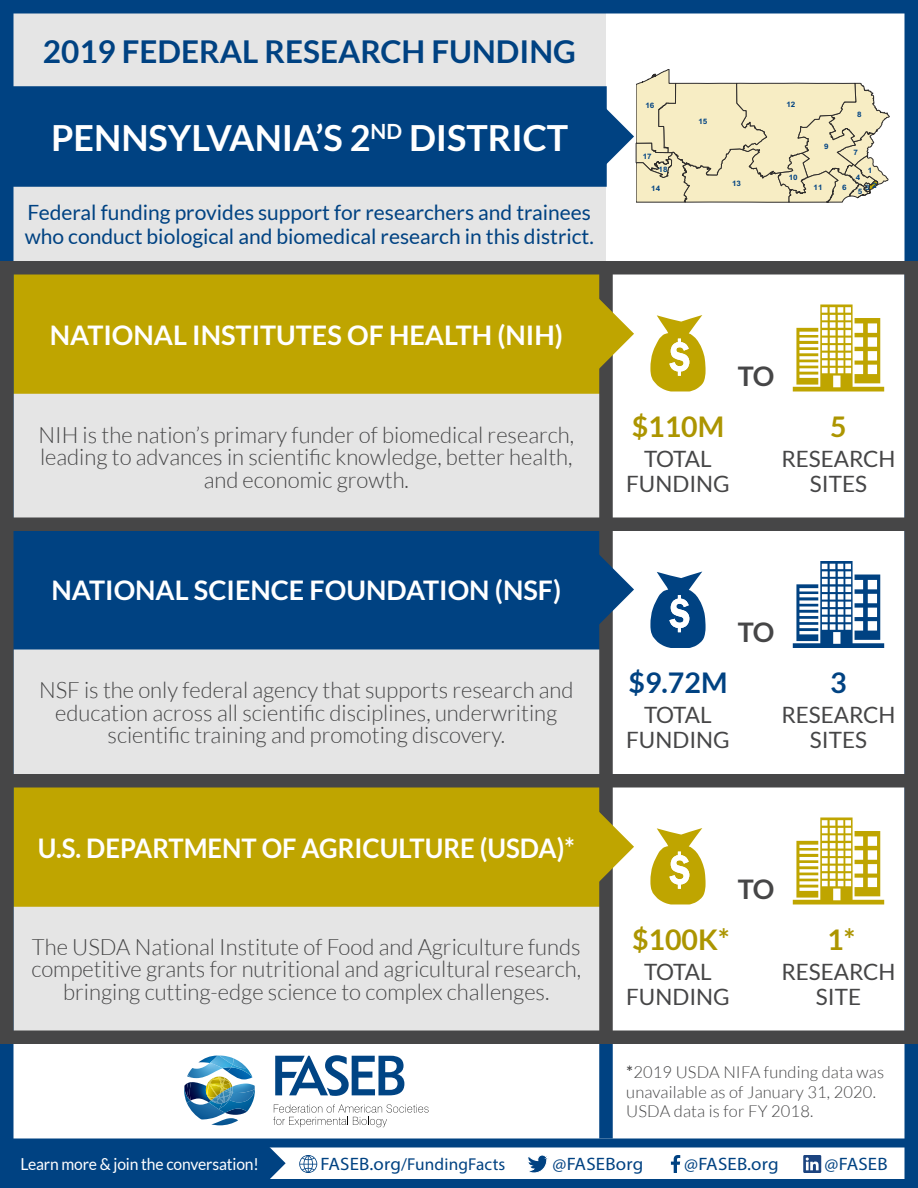
<style>
.page{position:relative;width:918px;height:1188px;background:#fff}
.page>*{position:absolute;margin:0;border:0;box-sizing:border-box;transform-origin:0 0}
.t1{font:700 36px "Lato";color:#fff}
.t2{font:700 31.5px "Lato";color:#004282}
.t3{font:700 28.5px "Lato";color:#ac9500}
.t4{font:700 28.5px "Lato";color:#004282}
.t5{font:700 27px "Lato";color:#fff}
.t6{font:700 27px "Lato";color:#fff;scale:.95 1}
.t7{font:700 27px "Lato";color:#464647}
.t8{font:300 22.5px/22.5px "Lato";color:#464647;text-align:center}
.t9{font:22.5px/25.5px "Lato";color:#464647;text-align:center}
.t10{font:21px/24px "Lato";color:#004282}
.t11{font:18px "Myriad Pro";letter-spacing:.01em;color:#004282;scale:1.05 1}
.t12{font:17.25px "Myriad Pro";letter-spacing:.01em;color:#004282}
.t13{font:300 16.5px/19.5px "Lato";letter-spacing:.01em;color:#464647}
.t14{font:16.5px "Lato";letter-spacing:-.01em;color:#fff;scale:.95 1}
.t15{font:700 7.5px/16.2px "Arial";color:#004282;text-align:center;scale:1.08 1}
.s1{font-weight:600}
.s2{font-size:18px}
</style>
<div class="page">
<svg style="left:266px;top:1148px;width:20px;height:30px"></svg>
<div style="left:0;top:1143px;width:266px;height:41px;background:#004282"></div>
<div style="left:0;top:1138px;width:918px;height:50px;border:9px solid #004282"></div>
<svg style="left:299px;top:1155px;width:18px;height:18px"></svg>
<svg style="left:528px;top:1155px;width:20px;height:18px"></svg>
<svg style="left:671px;top:1155px;width:9px;height:18px"></svg>
<svg style="left:803px;top:1155px;width:18px;height:18px"></svg>
<svg style="left:273px;top:1104px;width:156px;height:23px"></svg>
<svg style="left:275px;top:1055px;width:129px;height:41px"></svg>
<img style="left:184px;top:1056px;width:71px;height:69px">
<div style="left:13px;top:186px;width:593px;height:76px;background:#e5e5e5"></div>
<div style="left:13px;top:13px;width:593px;height:75px;background:#e5e5e5"></div>
<div style="left:13px;top:905px;width:587px;height:126px;background:#e5e5e5"></div>
<div style="left:13px;top:649px;width:587px;height:126px;background:#e5e5e5"></div>
<div style="left:13px;top:393px;width:587px;height:126px;background:#e5e5e5"></div>
<div style="left:14px;top:788px;width:585px;height:118px;background:#bfa500"></div>
<div style="left:13px;top:787px;width:587px;height:120px;border:2px solid #bfa500"></div>
<div style="left:14px;top:530px;width:585px;height:119px;background:#004282"></div>
<div style="left:13px;top:530px;width:587px;height:120px;border:2px solid #004282"></div>
<div style="left:14px;top:274px;width:585px;height:119px;background:#bfa500"></div>
<div style="left:13px;top:274px;width:587px;height:120px;border:2px solid #bfa500"></div>
<div style="left:599px;top:263px;width:14px;height:774px;background:#464647"></div>
<svg style="left:597px;top:547px;width:37px;height:85px"></svg>
<svg style="left:597px;top:291px;width:37px;height:85px"></svg>
<div style="left:0;top:0;width:14px;height:1188px;background:#004282"></div>
<div style="left:904px;top:0;width:14px;height:1188px;background:#004282"></div>
<div style="left:0;top:1030px;width:918px;height:14px;background:#464647"></div>
<div style="left:0;top:518px;width:918px;height:13px;background:#464647"></div>
<div style="left:0;top:774px;width:918px;height:14px;background:#464647"></div>
<div style="left:904px;top:261px;width:14px;height:783px;background:#464647"></div>
<svg style="left:650px;top:828px;width:56px;height:76px"></svg>
<svg style="left:793px;top:818px;width:91px;height:87px"></svg>
<div style="left:0;top:0;width:918px;height:14px;background:#004282"></div>
<div style="left:0;top:261px;width:14px;height:783px;background:#464647"></div>
<svg style="left:597px;top:804px;width:37px;height:85px"></svg>
<svg style="left:650px;top:572px;width:56px;height:76px"></svg>
<svg style="left:793px;top:561px;width:91px;height:87px"></svg>
<svg style="left:650px;top:315px;width:56px;height:77px"></svg>
<svg style="left:793px;top:305px;width:91px;height:87px"></svg>
<div style="left:14px;top:87px;width:592px;height:99px;background:#004282"></div>
<div style="left:13px;top:86px;width:594px;height:101px;border:2px solid #004282"></div>
<div style="left:0;top:261px;width:918px;height:13px;background:#464647"></div>
<svg style="left:591px;top:69px;width:298px;height:133px"></svg>
<div style="left:599px;top:1044px;width:14px;height:94px;background:#004282"></div>
<h2 class="t2" style="left:43px;top:33px;width:535px">2019 FEDERAL RESEARCH FUNDING</h2>
<h1 class="t1" style="left:51px;top:117px;width:519px">PENNSYLVANIA’S 2<sup>ND</sup> DISTRICT</h1>
<p class="t10" style="left:25px;top:201px;width:571px">Federal funding provides support for researchers and trainees who conduct biological and biomedical research in this district.</p>
<p class="t5" style="left:50px;top:319px;width:515px">NATIONAL INSTITUTES OF HEALTH (NIH)</p>
<p class="t8" style="left:38px;top:423px;width:537px">NIH is the nation’s primary funder of biomedical research, leading to advances in scientific knowledge, better health, and economic growth.</p>
<p class="t5" style="left:52px;top:575px;width:511px">NATIONAL SCIENCE FOUNDATION (NSF)</p>
<p class="t8" style="left:39px;top:679px;width:536px">NSF is the only federal agency that supports research and education across all scientific disciplines, underwriting scientific training and promoting discovery.</p>
<p class="t15" style="left:645px;top:98px;width:10px">16</p>
<p class="t15" style="left:786px;top:97px;width:10px">12</p>
<p class="t15" style="left:857px;top:106px;width:6px">8</p>
<p class="t15" style="left:698px;top:114px;width:10px">15</p>
<p class="t15" style="left:643px;top:148px;width:10px">17</p>
<p class="t15" style="left:824px;top:138px;width:6px">9</p>
<p class="t15" style="left:854px;top:145px;width:6px">7</p>
<p class="t15" style="left:659px;top:162px;width:10px">18</p>
<p class="t15" style="left:651px;top:180px;width:10px">14</p>
<p class="t15" style="left:732px;top:175px;width:10px">13</p>
<p class="t15" style="left:789px;top:170px;width:10px">10</p>
<p class="t15" style="left:814px;top:179px;width:10px">11</p>
<p class="t15" style="left:842px;top:179px;width:6px">6</p>
<p class="t15" style="left:865px;top:162px;width:12px">1<br>3 2</p>
<p class="t15" style="left:856px;top:170px;width:7px;line-height:14.1px;text-align:left">4<br>5</p>
<p class="t7" style="left:738px;top:360px;width:38px">TO</p>
<p class="t3" style="left:632px;top:410px;width:94px">$110M</p>
<p class="t3" style="left:830px;top:410px;width:18px">5</p>
<p class="t9" style="left:626px;top:445px;width:105px">TOTAL<br>FUNDING</p>
<p class="t9" style="left:781px;top:445px;width:116px">RESEARCH<br>SITES</p>
<p class="t7" style="left:738px;top:617px;width:38px">TO</p>
<p class="t4" style="left:628px;top:666px;width:101px">$9.72M</p>
<p class="t4" style="left:830px;top:666px;width:18px">3</p>
<p class="t9" style="left:626px;top:702px;width:105px">TOTAL<br>FUNDING</p>
<p class="t9" style="left:781px;top:702px;width:116px">RESEARCH<br>SITES</p>
<p class="t6" style="left:38px;top:832px;width:566px">U.S. DEPARTMENT OF AGRICULTURE (USDA)*</p>
<p class="t8" style="left:31px;top:936px;width:551px">The USDA National Institute of Food and Agriculture funds competitive grants for nutritional and agricultural research, bringing cutting-edge science to complex challenges.</p>
<p class="t7" style="left:738px;top:873px;width:38px">TO</p>
<p class="t3" style="left:632px;top:923px;width:99px">$100K*</p>
<p class="t3" style="left:827px;top:923px;width:29px">1*</p>
<p class="t9" style="left:626px;top:958px;width:105px">TOTAL<br>FUNDING</p>
<p class="t9" style="left:781px;top:958px;width:116px">RESEARCH<br>SITE</p>
<p class="t13" style="left:626px;top:1063px;width:260px"><span class="s1">*</span>2019 USDA NIFA funding data was unavailable as of January 31, 2020.<br>USDA data is for FY 2018.</p>
<p class="t14" style="left:20px;top:1155px;width:252px">Learn more &amp; join the conversation!</p>
<p class="t12" style="left:321px;top:1154px;width:186px"><span class="s2">FASEB.org</span>/FundingFacts</p>
<p class="t11" style="left:553px;top:1153px;width:88px">@FASEBorg</p>
<p class="t11" style="left:684px;top:1153px;width:91px">@FASEB.org</p>
<p class="t11" style="left:825px;top:1153px;width:62px">@FASEB</p>
</div>
